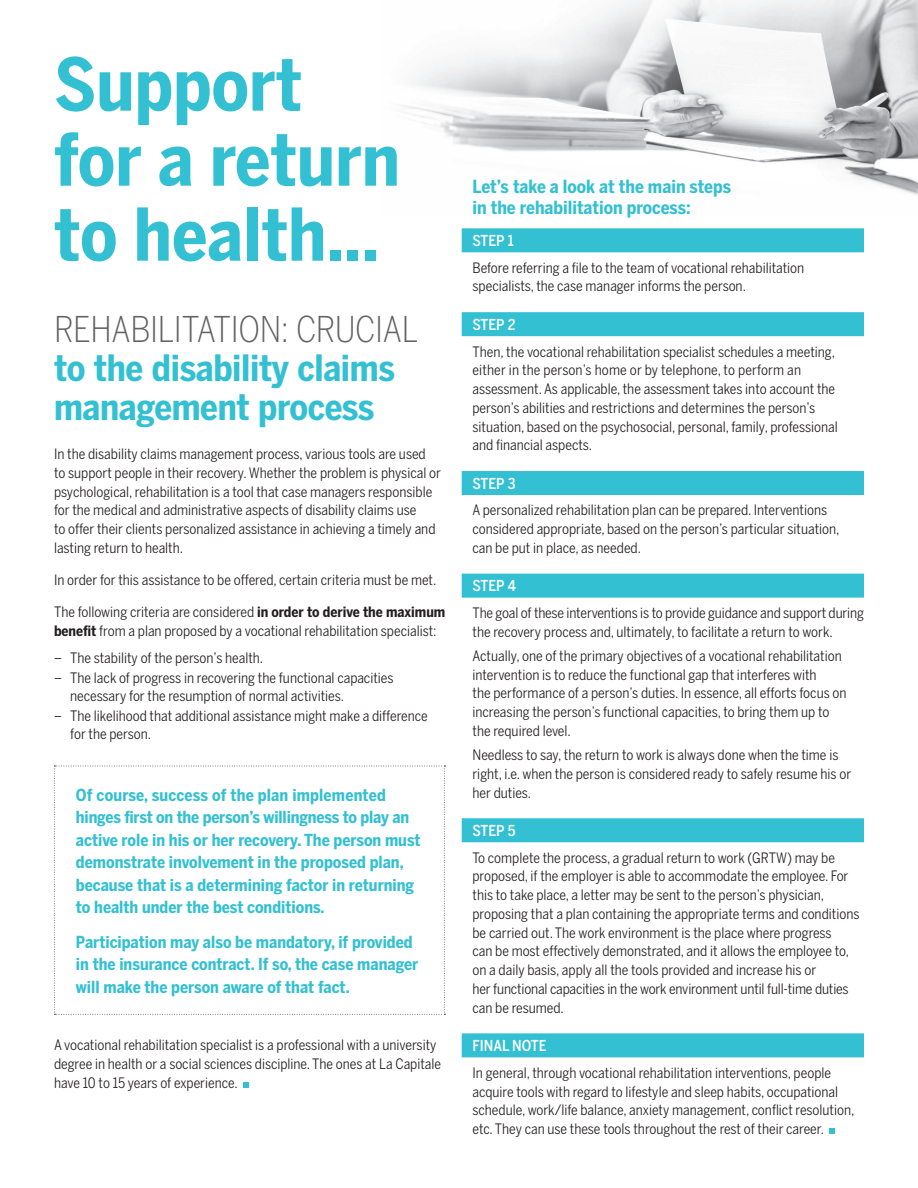
<style>
.page{position:relative;width:918px;height:1188px;background:#fff}
.page>*{position:absolute;margin:0;border:0;box-sizing:border-box;transform-origin:0 0}
.t1{font:700 72px/75px "Benton Sans Cond";color:#32c0d2}
.t2{font:700 36px/39px "Benton Sans Cond";letter-spacing:-.01em;color:#32c0d2}
.t3{font:300 35.25px "Benton Sans Cond";letter-spacing:-.01em;color:#636366}
.t4{font:700 18px/21.8px "Benton Sans Cond";color:#32c0d2}
.t5{font:700 16.5px/22.5px "Benton Sans Cond";color:#32c0d2}
.t6{font:500 15px "Benton Sans Cond";color:#fff}
.t7{font:14.25px/18.8px "Benton Sans Cond";color:#231f20}
.s1{font-weight:700}
</style>
<div class="page">
<img style="left:403px;top:0;width:515px;height:195px">
<div style="left:462px;top:228px;width:402px;height:24px;background:#32c0d2"></div>
<div style="left:462px;top:312px;width:402px;height:24px;background:#32c0d2"></div>
<div style="left:462px;top:471px;width:402px;height:24px;background:#32c0d2"></div>
<div style="left:462px;top:574px;width:402px;height:24px;background:#32c0d2"></div>
<div style="left:462px;top:818px;width:402px;height:24px;background:#32c0d2"></div>
<div style="left:462px;top:1033px;width:402px;height:24px;background:#32c0d2"></div>
<svg style="left:829px;top:1129px;width:6px;height:5px"></svg>
<svg style="left:54px;top:766px;width:391px;height:249px"></svg>
<svg style="left:243px;top:1083px;width:5px;height:5px"></svg>
<h1 class="t1" style="left:54px;top:46px;width:348px">Support for a return to health...</h1>
<h3 class="t3" style="left:54px;top:309px;width:366px">REHABILITATION: CRUCIAL</h3>
<h2 class="t2" style="left:54px;top:348px;width:343px">to the disability claims management process</h2>
<p class="t7" style="left:54px;top:445px;width:388px">In the disability claims management process, various tools are used<br>to support people in their recovery. Whether the problem is physical or psychological, rehabilitation is a tool that case managers responsible for the medical and administrative aspects of disability claims use<br>to offer their clients personalized assistance in achieving a timely and lasting return to health.</p>
<p class="t7" style="left:54px;top:571px;width:384px">In order for this assistance to be offered, certain criteria must be met.</p>
<p class="t7" style="left:54px;top:603px;width:393px">The following criteria are considered <span class="s1">in order to derive the maximum benefit</span> from a plan proposed by a vocational rehabilitation specialist:</p>
<p class="t7" style="left:54px;top:648px;width:211px">– The stability of the person’s health.</p>
<p class="t7" style="left:70px;top:669px;width:325px;line-height:18px;text-indent:-16px">– The lack of progress in recovering the functional capacities necessary for the resumption of normal activities.</p>
<p class="t7" style="left:70px;top:707px;width:359px;line-height:18px;text-indent:-16px">– The likelihood that additional assistance might make a difference for the person.</p>
<p class="t5" style="left:76px;top:783px;width:346px">Of course, success of the plan implemented hinges first on the person’s willingness to play an active role in his or her recovery. The person must demonstrate involvement in the proposed plan, because that is a determining factor in returning to health under the best conditions.</p>
<p class="t5" style="left:76px;top:930px;width:344px">Participation may also be mandatory, if provided in the insurance contract. If so, the case manager will make the person aware of that fact.</p>
<p class="t7" style="left:54px;top:1036px;width:389px">A vocational rehabilitation specialist is a professional with a university degree in health or a social sciences discipline. The ones at La Capitale have 10 to 15 years of experience.</p>
<p class="t4" style="left:472px;top:175px;width:260px">Let’s take a look at the main steps in the rehabilitation process:</p>
<p class="t6" style="left:472px;top:232px;width:43px">STEP 1</p>
<p class="t7" style="left:472px;top:258px;width:333px">Before referring a file to the team of vocational rehabilitation specialists, the case manager informs the person.</p>
<p class="t6" style="left:472px;top:315px;width:44px">STEP 2</p>
<p class="t7" style="left:472px;top:342px;width:367px">Then, the vocational rehabilitation specialist schedules a meeting, either in the person’s home or by telephone, to perform an assessment. As applicable, the assessment takes into account the person’s abilities and restrictions and determines the person’s situation, based on the psychosocial, personal, family, professional and financial aspects.</p>
<p class="t6" style="left:472px;top:474px;width:45px">STEP 3</p>
<p class="t7" style="left:472px;top:501px;width:369px">A personalized rehabilitation plan can be prepared. Interventions considered appropriate, based on the person’s particular situation, can be put in place, as needed.</p>
<p class="t6" style="left:472px;top:577px;width:45px">STEP 4</p>
<p class="t7" style="left:472px;top:603px;width:393px">The goal of these interventions is to provide guidance and support during the recovery process and, ultimately, to facilitate a return to work.</p>
<p class="t7" style="left:472px;top:646px;width:376px">Actually, one of the primary objectives of a vocational rehabilitation intervention is to reduce the functional gap that interferes with<br>the performance of a person’s duties. In essence, all efforts focus on increasing the person’s functional capacities, to bring them up to the required level.</p>
<p class="t7" style="left:472px;top:745px;width:380px">Needless to say, the return to work is always done when the time is right, i.e. when the person is considered ready to safely resume his or her duties.</p>
<p class="t6" style="left:472px;top:822px;width:44px">STEP 5</p>
<p class="t7" style="left:472px;top:848px;width:388px">To complete the process, a gradual return to work (GRTW) may be proposed, if the employer is able to accommodate the employee. For this to take place, a letter may be sent to the person’s physician, proposing that a plan containing the appropriate terms and conditions be carried out. The work environment is the place where progress<br>can be most effectively demonstrated, and it allows the employee to, on a daily basis, apply all the tools provided and increase his or<br>her functional capacities in the work environment until full-time duties can be resumed.</p>
<p class="t6" style="left:472px;top:1037px;width:76px">FINAL NOTE</p>
<p class="t7" style="left:472px;top:1063px;width:384px">In general, through vocational rehabilitation interventions, people acquire tools with regard to lifestyle and sleep habits, occupational schedule, work/life balance, anxiety management, conflict resolution, etc. They can use these tools throughout the rest of their career.</p>
</div>
